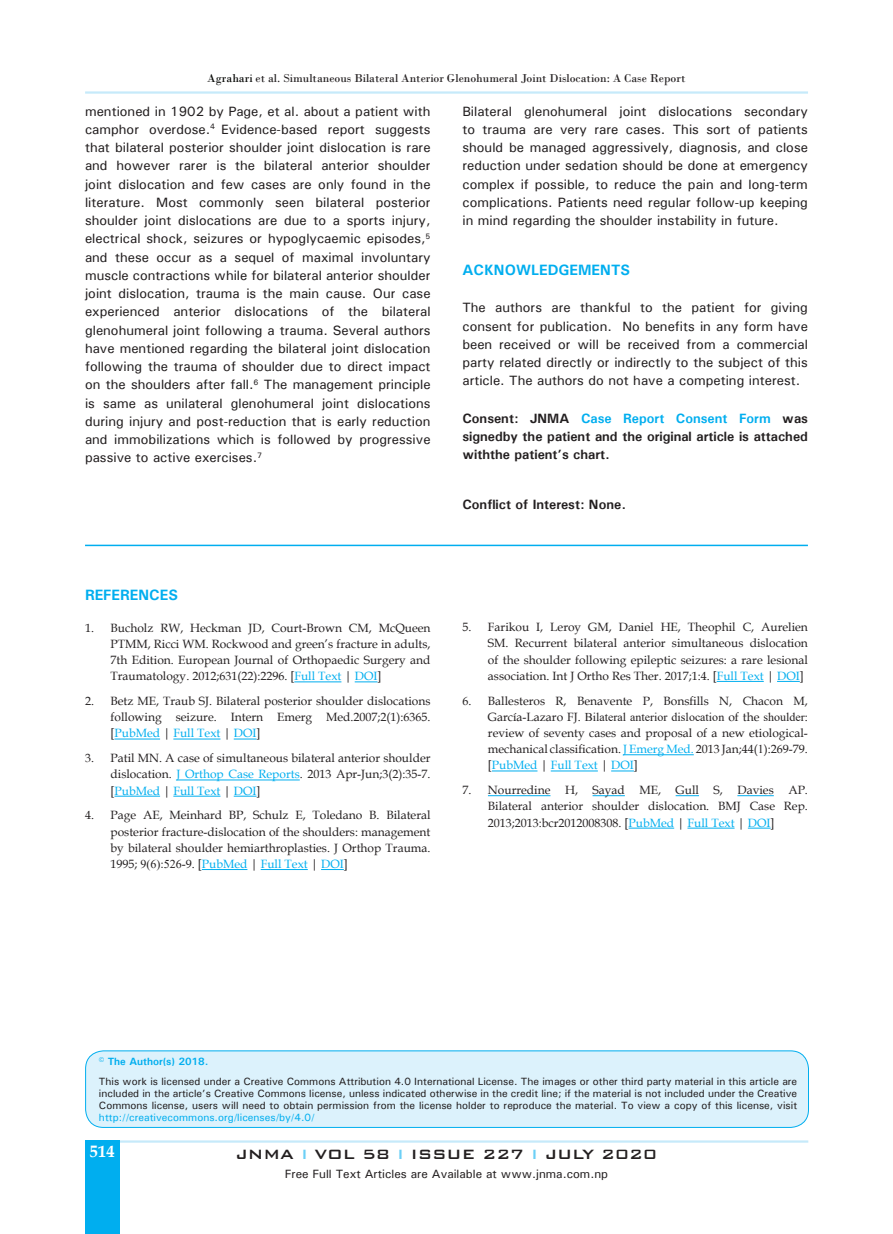
<style>
.page{position:relative;width:893px;height:1234px;background:#fff}
.page>*{position:absolute;margin:0;border:0;box-sizing:border-box;transform-origin:0 0}
.t1{font:500 18px "Bank Gothic BT";color:#231f20}
.t2{font:700 16.5px "Book Antiqua";color:#fff}
.t3{font:700 15px "Univers";color:#00aeef}
.t4{font:500 13.5px/18.1px "Univers";color:#231f20;text-align:justify}
.t5{font:700 13.5px/18.1px "Univers";color:#231f20;text-align:justify}
.t6{font:12px/16.2px "Book Antiqua";color:#231f20;text-align:justify}
.t7{font:12px "Bodoni";color:#231f20}
.t8{font:12px "Times New Roman";color:#231f20}
.t9{font:500 12px "Univers";color:#231f20}
.t10{font:500 10.5px/12px "Univers";color:#231f20;text-align:justify}
.t11{font:500 10.5px "Univers";color:#00aeef}
.t12{font:700 10.5px "Univers";color:#00aeef}
.s1{color:#040503}
.s2{color:#00aeef}
.s3{font-family:"Times New Roman"}
.s4{font-family:"Book Antiqua"}
.s5{color:#6bcff6}
</style>
<div class="page">
<hr style="left:85px;top:91px;width:723px;height:3px;background:#c6eafa">
<hr style="left:85px;top:1140px;width:723px;height:2px;background:#c6eafa">
<div style="left:85px;top:1140px;width:35px;height:93px;background:#00aeef"></div>
<hr style="left:294px;top:681px;width:47px;height:1px;background:#00aeef">
<svg style="left:355px;top:681px;width:22px;height:1px"></svg>
<hr style="left:115px;top:738px;width:45px;height:1px;background:#00aeef">
<hr style="left:173px;top:738px;width:47px;height:1px;background:#00aeef">
<svg style="left:234px;top:738px;width:22px;height:1px"></svg>
<hr style="left:176px;top:779px;width:124px;height:1px;background:#00aeef">
<hr style="left:115px;top:795px;width:45px;height:1px;background:#00aeef">
<hr style="left:173px;top:795px;width:47px;height:1px;background:#00aeef">
<svg style="left:234px;top:795px;width:22px;height:1px"></svg>
<hr style="left:202px;top:869px;width:45px;height:1px;background:#00aeef">
<hr style="left:261px;top:869px;width:47px;height:1px;background:#00aeef">
<svg style="left:321px;top:869px;width:23px;height:1px"></svg>
<hr style="left:717px;top:681px;width:47px;height:1px;background:#00aeef">
<svg style="left:777px;top:681px;width:23px;height:1px"></svg>
<hr style="left:623px;top:754px;width:71px;height:1px;background:#00aeef">
<hr style="left:492px;top:770px;width:45px;height:1px;background:#00aeef">
<hr style="left:551px;top:770px;width:47px;height:1px;background:#00aeef">
<svg style="left:611px;top:770px;width:23px;height:1px"></svg>
<hr style="left:488px;top:795px;width:62px;height:1px;background:#00aeef">
<hr style="left:593px;top:795px;width:32px;height:1px;background:#00aeef">
<svg style="left:676px;top:795px;width:23px;height:1px"></svg>
<hr style="left:737px;top:795px;width:37px;height:1px;background:#00aeef">
<hr style="left:629px;top:827px;width:45px;height:1px;background:#00aeef">
<hr style="left:687px;top:827px;width:48px;height:1px;background:#00aeef">
<svg style="left:748px;top:827px;width:23px;height:1px"></svg>
<hr style="left:85px;top:544px;width:723px;height:2px;background:#00aeef">
<div style="left:86px;top:1050px;width:722px;height:77px;background:#dcf2fc;border-radius:18px"></div>
<div style="left:85px;top:1050px;width:724px;height:77px;border:1px solid #00aeef;border-radius:18px"></div>
<p class="t7" style="left:207px;top:71px;width:480px"><span class="s1">Agrahari</span> et al. Simultaneous Bilateral Anterior Glenohumeral Joint Dislocation: A Case Report</p>
<p class="t4" style="left:85px;top:102px;width:347px">mentioned in 1902 by Page, et al. about a patient with camphor overdose.<sup>4</sup> Evidence-based report suggests that bilateral posterior shoulder joint dislocation is rare and however rarer is the bilateral anterior shoulder joint dislocation and few cases are only found in the literature. Most commonly seen bilateral posterior shoulder joint dislocations are due to a sports injury, electrical shock, seizures or hypoglycaemic episodes,<sup>5 </sup>and these occur as a sequel of maximal involuntary muscle contractions while for bilateral anterior shoulder joint dislocation, trauma is the main cause. Our case experienced anterior dislocations of the bilateral glenohumeral joint following a trauma. Several authors have mentioned regarding the bilateral joint dislocation following the trauma of shoulder due to direct impact on the shoulders after fall.<sup>6</sup> The management principle is same as unilateral glenohumeral joint dislocations during injury and post-reduction that is early reduction and immobilizations which is followed by progressive passive to active exercises.<sup>7</sup></p>
<p class="t4" style="left:462px;top:102px;width:347px">Bilateral glenohumeral joint dislocations secondary to trauma are very rare cases. This sort of patients should be managed aggressively, diagnosis, and close reduction under sedation should be done at emergency complex if possible, to reduce the pain and long-term complications. Patients need regular follow-up keeping in mind regarding the shoulder instability in future.</p>
<p class="t3" style="left:462px;top:260px;width:169px">ACKNOWLEDGEMENTS</p>
<p class="t4" style="left:462px;top:298px;width:347px">The authors are thankful to the patient for giving consent for publication. No benefits in any form have been received or will be received from a commercial party related directly or indirectly to the subject of this article. The authors do not have a competing interest.</p>
<p class="t5" style="left:462px;top:409px;width:347px">Consent: JNMA <span class="s2">Case Report Consent Form</span> was signedby the patient and the original article is attached withthe patient’s chart.</p>
<p class="t5" style="left:462px;top:494px;width:165px">Conflict of Interest: None.</p>
<p class="t3" style="left:85px;top:585px;width:94px">REFERENCES</p>
<p class="t6" style="left:111px;top:619px;width:321px;text-indent:-26px">1. Bucholz RW, Heckman JD, Court-Brown CM, McQueen PTMM, Ricci WM. Rockwood and green’s fracture in adults, 7th Edition. European Journal of Orthopaedic Surgery and Traumatology. 2012;631(22):2296. [<span class="s2">Full Text</span> | <span class="s2">DOI</span>]</p>
<p class="t6" style="left:111px;top:692px;width:321px;text-indent:-26px">2. Betz ME, Traub SJ. Bilateral posterior shoulder dislocations following seizure. Intern Emerg Med.2007;2(1):6365. [<span class="s2">PubMed</span> | <span class="s2">Full Text</span> | <span class="s2">DOI</span>]</p>
<p class="t6" style="left:111px;top:749px;width:321px;text-indent:-26px">3. Patil MN. A case of simultaneous bilateral anterior shoulder dislocation. <span class="s2">J Orthop Case Reports</span>. 2013 Apr-Jun;3(2):35-7. [<span class="s2">PubMed</span> | <span class="s2">Full Text</span> | <span class="s2">DOI</span>]</p>
<p class="t6" style="left:111px;top:806px;width:322px;text-indent:-26px">4. Page AE, Meinhard BP, Schulz E, Toledano B. Bilateral posterior fracture-dislocation of the shoulders: management by bilateral shoulder hemiarthroplasties. J Orthop Trauma.<br>1995; <span class="s3">9(6):526</span>-9. [<span class="s2">PubMed</span> | <span class="s2">Full Text</span> | <span class="s2">DOI</span>]</p>
<p class="t6" style="left:488px;top:618px;width:321px;text-indent:-26px">5. Farikou I, Leroy GM, Daniel HE, Theophil C, Aurelien SM. Recurrent bilateral anterior simultaneous dislocation of the shoulder following epileptic seizures: a rare lesional association. Int J Ortho Res Ther. 2017;1:4. [<span class="s2">Full Text</span> | <span class="s2">DOI</span>]</p>
<p class="t6" style="left:462px;top:692px;width:347px">6. Ballesteros R, Benavente P, Bonsfills N, Chacon M,</p>
<p class="t8" style="left:488px;top:708px;width:321px"><span class="s4">García-Lazaro FJ.</span> Bilateral anterior dislocation <span class="s4">of the</span> shoulder<span class="s4">:</span></p>
<p class="t6" style="left:488px;top:724px;width:321px">review of seventy cases and proposal of a new etiological&shy;mechanical classification. <span class="s2">J Emerg Med.</span> 2013 Jan;44(<span class="s3">1</span>):269-79. [<span class="s2">PubMed</span> | <span class="s2">Full Text</span> | <span class="s2">DOI</span>]</p>
<p class="t6" style="left:488px;top:781px;width:321px;text-indent:-26px">7. Nourredine H, Sayad ME, Gull S, Davies AP.<br>Bilateral anterior shoulder dislocation. BMJ Case Rep.<br>2013;2013:bcr2012008308. [<span class="s2">PubMed</span> | <span class="s2">Full Text</span> | <span class="s2">DOI</span>]</p>
<p class="t12" style="left:99px;top:1054px;width:111px">© The Author(s) 2018.</p>
<p class="t10" style="left:99px;top:1075px;width:700px">This work is licensed under a Creative Commons Attribution 4.0 International License. The images or other third party material in this article are included in the article’s Creative Commons license, unless indicated otherwise in the credit line; if the material is not included under the Creative Commons license, users will need to obtain permission from the license holder to reproduce the material. To view a copy of this license, visit</p>
<p class="t11" style="left:99px;top:1110px;width:217px">http://creativecommons.org/licenses/by/4.0/</p>
<p class="t2" style="left:90px;top:1139px;width:26px">514</p>
<h1 class="t1" style="left:236px;top:1143px;width:423px">JNMA <span class="s5">I</span> VOL 58 <span class="s5">I</span> ISSUE 227 <span class="s5">I</span> JULY 2020</h1>
<p class="t9" style="left:285px;top:1166px;width:325px">Free Full Text Articles are Available at www.jnma.com.np</p>
</div>
